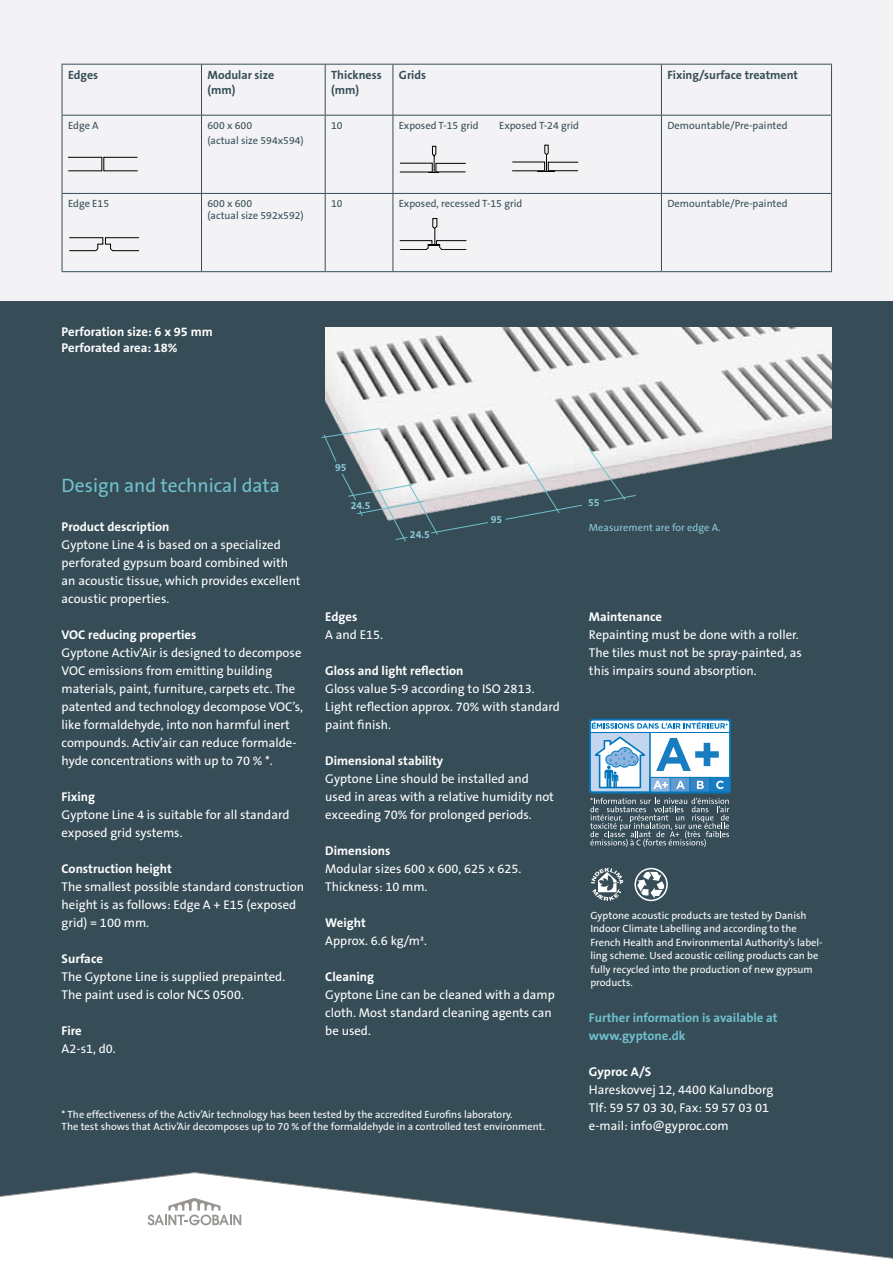
<style>
.page{position:relative;width:893px;height:1263px;background:#f3f3f5}
.page>*{position:absolute;margin:0;border:0;box-sizing:border-box;transform-origin:0 0}
.t1{font:19.5px "The Sans B5 Plain";color:#70c0cd}
.t2{font:12.75px/18px "The Sans B5 Plain";color:#fff}
.t3{font:700 12.75px/15.3px "The Sans B7";color:#fff}
.t4{font:700 12.75px/18px "The Sans B7";color:#70c0cd}
.t5{font:700 12px/15px "The Sans B7";color:#364d57}
.t6{font:10.5px/13.5px "The Sans B5 Plain";color:#fff}
.t7{font:10.5px/15px "The Sans B5 Plain";color:#364d57}
.t8{font:10.5px "The Sans B5 Plain";color:#8bc9d9}
.t9{font:700 10.5px "The Sans B7";color:#8bc9d9}
</style>
<div class="page">
<div style="left:0;top:302px;width:893px;height:961px;background:#364d57"></div>
<svg style="left:0;top:1172px;width:763px;height:70px"></svg>
<svg style="left:148px;top:1198px;width:93px;height:27px;background:#e1e0df"></svg>
<div style="left:0;top:1242px;width:893px;height:21px;background:#fff"></div>
<svg style="left:591px;top:868px;width:32px;height:33px"></svg>
<svg style="left:634px;top:868px;width:34px;height:33px"></svg>
<svg style="left:63px;top:65px;width:768px;height:206px"></svg>
<hr style="left:62px;top:64px;width:139px;height:1px;background:#364d57">
<hr style="left:62px;top:65px;width:1px;height:50px;background:#364d57">
<hr style="left:201px;top:64px;width:124px;height:1px;background:#364d57">
<hr style="left:201px;top:65px;width:1px;height:50px;background:#364d57">
<hr style="left:325px;top:64px;width:68px;height:1px;background:#364d57">
<hr style="left:325px;top:65px;width:1px;height:50px;background:#364d57">
<hr style="left:393px;top:64px;width:268px;height:1px;background:#364d57">
<hr style="left:393px;top:65px;width:1px;height:50px;background:#364d57">
<hr style="left:661px;top:64px;width:171px;height:1px;background:#364d57">
<hr style="left:661px;top:65px;width:1px;height:50px;background:#364d57">
<hr style="left:831px;top:65px;width:1px;height:50px;background:#364d57">
<hr style="left:62px;top:115px;width:139px;height:1px;background:#364d57">
<hr style="left:62px;top:116px;width:1px;height:77px;background:#364d57">
<hr style="left:201px;top:115px;width:124px;height:1px;background:#364d57">
<hr style="left:201px;top:116px;width:1px;height:77px;background:#364d57">
<hr style="left:325px;top:115px;width:68px;height:1px;background:#364d57">
<hr style="left:325px;top:116px;width:1px;height:77px;background:#364d57">
<hr style="left:393px;top:115px;width:268px;height:1px;background:#364d57">
<hr style="left:393px;top:116px;width:1px;height:77px;background:#364d57">
<hr style="left:661px;top:115px;width:171px;height:1px;background:#364d57">
<hr style="left:661px;top:116px;width:1px;height:77px;background:#364d57">
<hr style="left:831px;top:116px;width:1px;height:77px;background:#364d57">
<hr style="left:62px;top:193px;width:139px;height:1px;background:#364d57">
<hr style="left:62px;top:194px;width:1px;height:77px;background:#364d57">
<hr style="left:201px;top:193px;width:124px;height:1px;background:#364d57">
<hr style="left:201px;top:194px;width:1px;height:77px;background:#364d57">
<hr style="left:325px;top:193px;width:68px;height:1px;background:#364d57">
<hr style="left:325px;top:194px;width:1px;height:77px;background:#364d57">
<hr style="left:393px;top:193px;width:268px;height:1px;background:#364d57">
<hr style="left:393px;top:194px;width:1px;height:77px;background:#364d57">
<hr style="left:661px;top:193px;width:171px;height:1px;background:#364d57">
<hr style="left:661px;top:194px;width:1px;height:77px;background:#364d57">
<hr style="left:831px;top:194px;width:1px;height:77px;background:#364d57">
<hr style="left:62px;top:271px;width:139px;height:1px;background:#364d57">
<hr style="left:201px;top:271px;width:124px;height:1px;background:#364d57">
<hr style="left:325px;top:271px;width:68px;height:1px;background:#364d57">
<hr style="left:393px;top:271px;width:268px;height:1px;background:#364d57">
<hr style="left:661px;top:271px;width:171px;height:1px;background:#364d57">
<svg style="left:400px;top:146px;width:66px;height:27px"></svg>
<svg style="left:68px;top:157px;width:70px;height:14px"></svg>
<svg style="left:69px;top:237px;width:70px;height:14px"></svg>
<svg style="left:400px;top:218px;width:66px;height:32px"></svg>
<svg style="left:512px;top:145px;width:66px;height:27px"></svg>
<svg style="left:589px;top:719px;width:142px;height:128px"></svg>
<img style="left:325px;top:327px;width:506px;height:176px">
<svg style="left:321px;top:428px;width:60px;height:35px"></svg>
<svg style="left:341px;top:473px;width:148px;height:69px"></svg>
<svg style="left:505px;top:447px;width:132px;height:73px"></svg>
<p class="t5" style="left:68px;top:68px;width:32px">Edges</p>
<p class="t5" style="left:207px;top:68px;width:68px">Modular size (mm)</p>
<p class="t5" style="left:331px;top:68px;width:52px">Thickness (mm)</p>
<p class="t5" style="left:399px;top:68px;width:29px">Grids</p>
<p class="t5" style="left:667px;top:68px;width:132px">Fixing/surface treatment</p>
<p class="t7" style="left:68px;top:118px;width:32px">Edge A</p>
<p class="t7" style="left:208px;top:118px;width:98px">600 x 600<br>(actual size 594x594)</p>
<p class="t7" style="left:331px;top:118px;width:13px">10</p>
<p class="t7" style="left:399px;top:118px;width:81px">Exposed T-15 grid</p>
<p class="t7" style="left:499px;top:118px;width:81px">Exposed T-24 grid</p>
<p class="t7" style="left:667px;top:118px;width:122px">Demountable/Pre-painted</p>
<p class="t7" style="left:68px;top:196px;width:43px">Edge E15</p>
<p class="t7" style="left:208px;top:198px;width:98px;line-height:12.6px">600 x 600<br>(actual size 592x592)</p>
<p class="t7" style="left:331px;top:196px;width:13px">10</p>
<p class="t7" style="left:399px;top:196px;width:125px">Exposed, recessed T-15 grid</p>
<p class="t7" style="left:667px;top:196px;width:122px">Demountable/Pre-painted</p>
<p class="t3" style="left:62px;top:325px;width:153px">Perforation size: 6 x 95 mm<br>Perforated area: 18%</p>
<h1 class="t1" style="left:62px;top:475px;width:220px">Design and technical data</h1>
<p class="t9" style="left:335px;top:462px;width:13px">95</p>
<p class="t9" style="left:351px;top:499px;width:22px">24.5</p>
<p class="t9" style="left:588px;top:497px;width:13px">55</p>
<p class="t3" style="left:62px;top:520px;width:109px">Product description</p>
<p class="t2" style="left:62px;top:536px;width:241px">Gyptone Line 4 is based on a specialized perforated gypsum board combined with an acoustic tissue, which provides excellent acoustic properties.</p>
<p class="t3" style="left:62px;top:628px;width:136px">VOC reducing properties</p>
<p class="t2" style="left:62px;top:644px;width:243px">Gyptone Activ’Air is designed to decompose VOC emissions from emitting building materials, paint, furniture, carpets etc. The patented and technology decompose VOC’s, like formaldehyde, into non harmful inert compounds. Activ’air can reduce formalde&shy;hyde concentrations with up to 70 % *.</p>
<p class="t3" style="left:62px;top:790px;width:35px">Fixing</p>
<p class="t2" style="left:62px;top:806px;width:229px">Gyptone Line 4 is suitable for all standard exposed grid systems.</p>
<p class="t3" style="left:62px;top:862px;width:112px">Construction height</p>
<p class="t2" style="left:62px;top:878px;width:244px">The smallest possible standard construction height is as follows: Edge A + E15 (exposed grid) = 100 mm.</p>
<p class="t3" style="left:62px;top:952px;width:43px">Surface</p>
<p class="t2" style="left:62px;top:968px;width:225px">The Gyptone Line is supplied prepainted.<br>The paint used is color NCS 0500.</p>
<p class="t3" style="left:62px;top:1024px;width:22px">Fire</p>
<p class="t2" style="left:62px;top:1040px;width:56px">A2-s1, d0.</p>
<p class="t9" style="left:410px;top:529px;width:22px">24.5</p>
<p class="t9" style="left:491px;top:514px;width:13px">95</p>
<p class="t3" style="left:325px;top:610px;width:34px">Edges</p>
<p class="t2" style="left:325px;top:627px;width:59px">A and E15.</p>
<p class="t3" style="left:325px;top:664px;width:140px">Gloss and light reflection</p>
<p class="t2" style="left:325px;top:681px;width:236px">Gloss value 5-9 according to ISO 2813.<br>Light reflection approx. 70% with standard paint finish.</p>
<p class="t3" style="left:325px;top:754px;width:119px">Dimensional stability</p>
<p class="t2" style="left:325px;top:771px;width:230px">Gyptone Line should be installed and used in areas with a relative humidity not exceeding 70% for prolonged periods.</p>
<p class="t3" style="left:325px;top:844px;width:67px">Dimensions</p>
<p class="t2" style="left:325px;top:861px;width:198px">Modular sizes 600 x 600, 625 x 625.<br>Thickness: 10 mm.</p>
<p class="t3" style="left:325px;top:916px;width:42px">Weight</p>
<p class="t2" style="left:325px;top:933px;width:103px">Approx. 6.6 kg/m².</p>
<p class="t3" style="left:325px;top:970px;width:50px">Cleaning</p>
<p class="t2" style="left:325px;top:987px;width:231px">Gyptone Line can be cleaned with a damp cloth. Most standard cleaning agents can be used.</p>
<p class="t6" style="left:62px;top:1108px;width:485px;line-height:12.6px">* The effectiveness of the Activ’Air technology has been tested by the accredited Eurofins laboratory.<br>The test shows that Activ’Air decomposes up to 70 % of the formaldehyde in a controlled test environment.</p>
<p class="t8" style="left:589px;top:522px;width:133px">Measurement are for edge A.</p>
<p class="t3" style="left:589px;top:610px;width:75px">Maintenance</p>
<p class="t2" style="left:589px;top:627px;width:214px">Repainting must be done with a roller.<br>The tiles must not be spray-painted, as this impairs sound absorption.</p>
<p class="t6" style="left:590px;top:909px;width:234px">Gyptone acoustic products are tested by Danish Indoor Climate Labelling and according to the French Health and Environmental Authority’s label&shy;ling scheme. Used acoustic ceiling products can be fully recycled into the production of new gypsum products.</p>
<p class="t4" style="left:589px;top:1009px;width:190px">Further information is available at www.gyptone.dk</p>
<p class="t3" style="left:589px;top:1065px;width:64px">Gyproc A/S</p>
<p class="t2" style="left:589px;top:1082px;width:186px">Hareskovvej 12, 4400 Kalundborg<br>Tlf: 59 57 03 30, Fax: 59 57 03 01 e-mail: info@gyproc.com</p>
</div>
